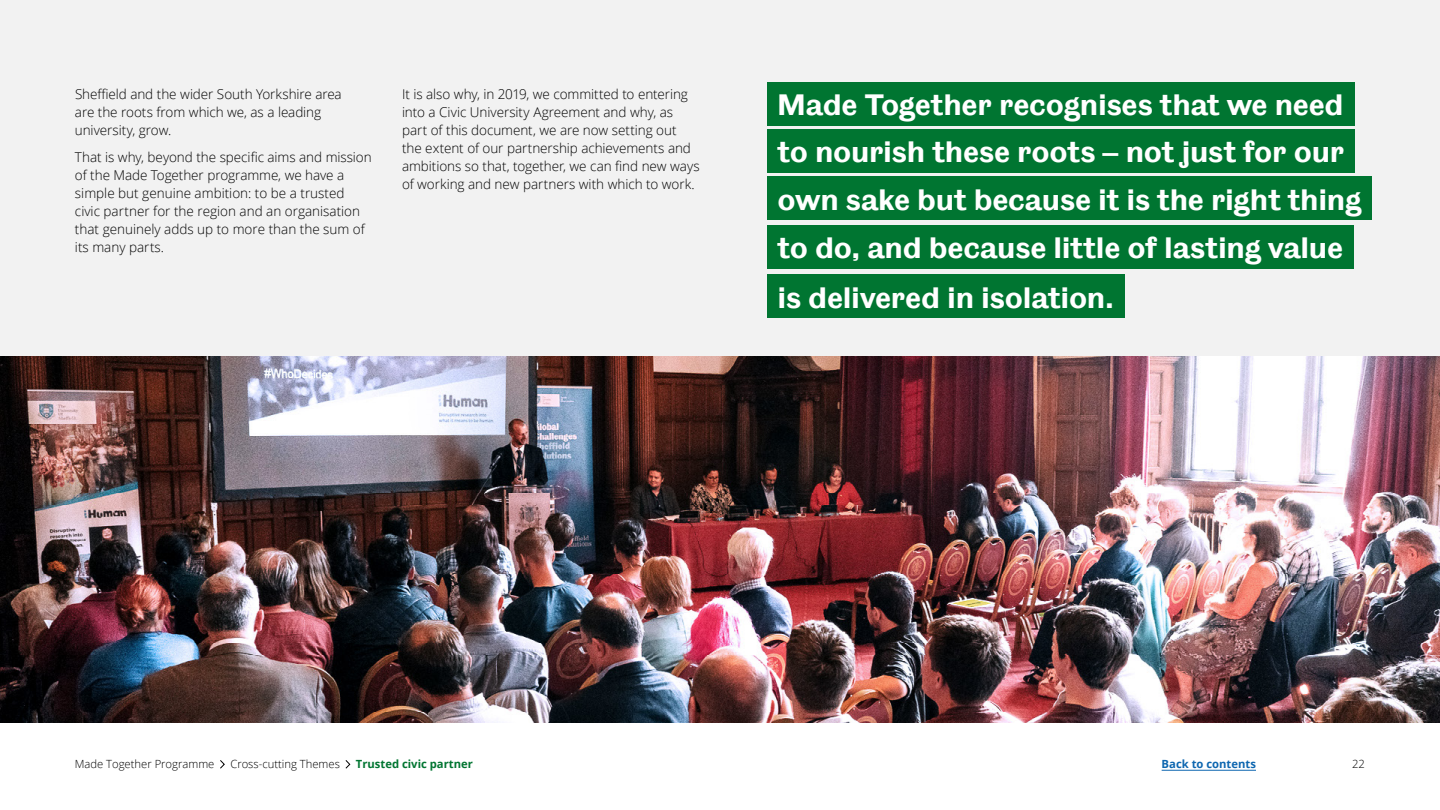
<style>
.page{position:relative;width:1440px;height:810px;background:#fff}
.page>*{position:absolute;margin:0;border:0;box-sizing:border-box;transform-origin:0 0}
.t1{font:700 30px/48.2px "TUOS Blake";letter-spacing:-.005em;color:#fff}
.t2{font:300 13.5px/18px "Open Sans";letter-spacing:-.005em;color:#000}
.t3{font:300 11.25px "Open Sans";color:#000}
.t4{font:700 11.25px "Open Sans";color:#007531}
.t5{font:700 11.25px "Open Sans";color:#0d66b0}
</style>
<div class="page">
<div style="left:0;top:0;width:1440px;height:722px;background:#f2f2f2"></div>
<svg style="left:220px;top:760px;width:5px;height:9px"></svg>
<svg style="left:345px;top:760px;width:6px;height:9px"></svg>
<img style="left:0;top:356px;width:1440px;height:366px">
<div style="left:767px;top:82px;width:587px;height:43px;background:#007531"></div>
<div style="left:767px;top:129px;width:588px;height:44px;background:#007531"></div>
<div style="left:767px;top:177px;width:605px;height:43px;background:#007531"></div>
<div style="left:767px;top:225px;width:587px;height:44px;background:#007531"></div>
<div style="left:767px;top:275px;width:358px;height:43px;background:#007531"></div>
<hr style="left:1162px;top:770px;width:94px;height:1px;background:#0d66b0">
<p class="t2" style="left:75px;top:85px;width:268px">Sheffield and the wider South Yorkshire area are the roots from which we, as a leading university, grow.</p>
<p class="t2" style="left:75px;top:148px;width:298px">That is why, beyond the specific aims and mission of the Made Together programme, we have a simple but genuine ambition: to be a trusted civic partner for the region and an organisation that genuinely adds up to more than the sum of its many parts.</p>
<p class="t2" style="left:402px;top:85px;width:299px">It is also why, in 2019, we committed to entering into a Civic University Agreement and why, as part of this document, we are now setting out the extent of our partnership achievements and ambitions so that, together, we can find new ways of working and new partners with which to work.</p>
<h1 class="t1" style="left:777px;top:80px;width:585px">Made Together recognises that we need to nourish these roots – not just for our own sake but because it is the right thing to do, and because little of lasting value is delivered in isolation.</h1>
<p class="t3" style="left:75px;top:756px;width:141px">Made Together Programme</p>
<p class="t3" style="left:230px;top:756px;width:111px">Cross-cutting Themes</p>
<p class="t4" style="left:356px;top:756px;width:118px">Trusted civic partner</p>
<p class="t5" style="left:1162px;top:756px;width:96px">Back to contents</p>
<p class="t3" style="left:1352px;top:756px;width:14px">22</p>
</div>
